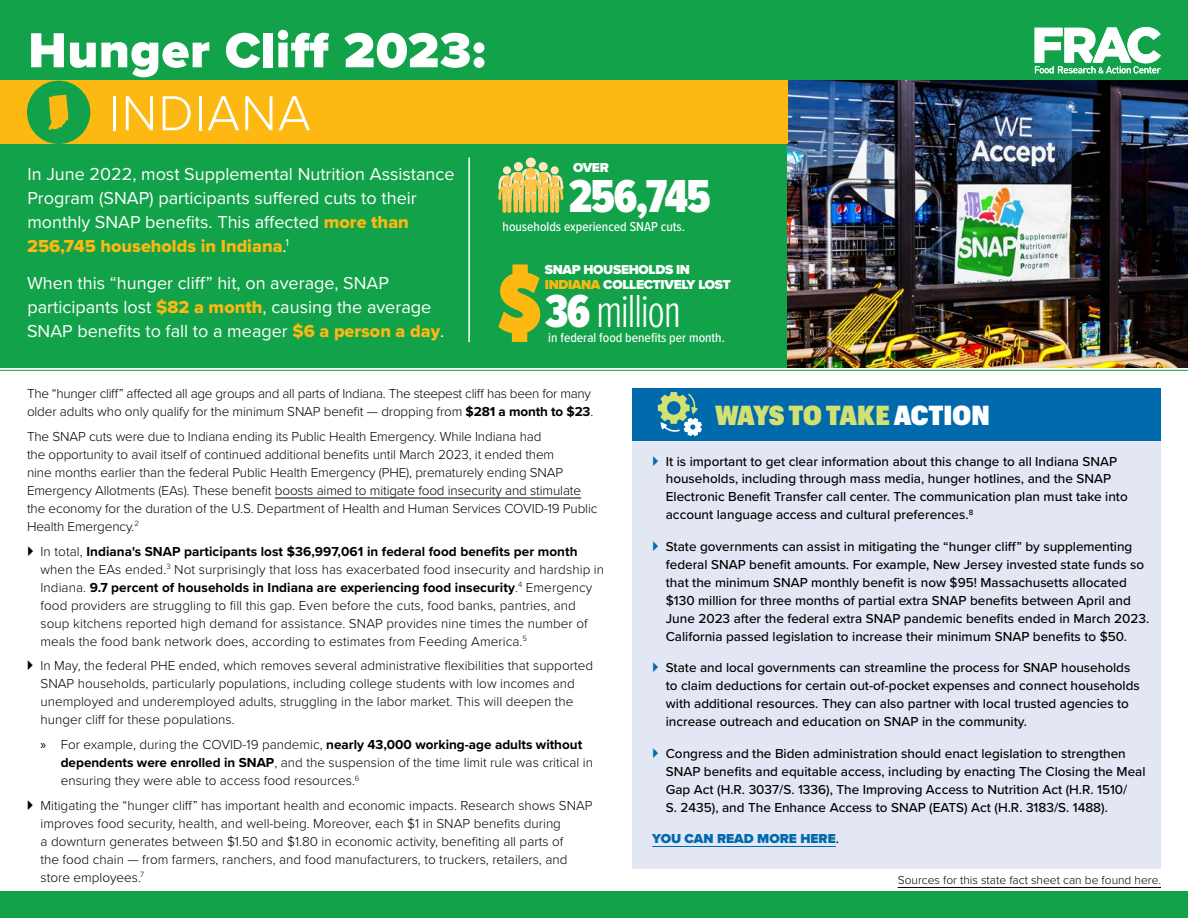
<style>
.page{position:relative;width:1188px;height:918px;background:#fff}
.page>*{position:absolute;margin:0;border:0;box-sizing:border-box;transform-origin:0 0}
.t1{font:900 51px "Proxima Nova";letter-spacing:.015em;color:#fff}
.t2{font:300 51px "Proxima Nova";letter-spacing:.02em;color:#fff}
.t3{font:300 48px "Proxima Nova Ex Cn";letter-spacing:-.03em;color:#fff}
.t4{font:900 48px "Proxima Nova Ex Cn";letter-spacing:-.03em;color:#fff}
.t5{font:27px "Graphik Compact Super";letter-spacing:-.005em;color:#d3e173}
.t6{font:18px/24px "Proxima Nova";color:#fff}
.t7{font:18px "Proxima Nova Extrabld";color:#fdb812}
.t8{font:300 13.5px/18px "Proxima Nova";color:#000}
.t9{font:500 13.5px/18px "Proxima Nova";color:#000}
.t10{font:300 13.5px/18px "Proxima Nova";letter-spacing:-.02em;color:#000}
.t11{font:500 13.5px "Proxima Nova Cond";color:#fff}
.t12{font:900 13.5px/15px "Proxima Nova";letter-spacing:-.025em;color:#fff}
.t13{font:900 13.5px "Proxima Nova";color:#006aad}
.t14{font:300 12px "Proxima Nova";color:#000}
.s1{font-family:"Proxima Nova Extrabld";color:#fdb812}
.s2{font-family:"Proxima Nova";color:#fff}
.s3{color:#fdb812}
.s4{font-weight:900}
.s5{font-weight:700}
.s6{font-family:"Myriad Pro";font-weight:400}
.s7{color:#fff}
.s8{font-weight:500;color:#000}
</style>
<div class="page">
<div style="left:0;top:891px;width:1188px;height:27px;background:#12a24a"></div>
<hr style="left:898px;top:887px;width:263px;height:1px;background:#000">
<div style="left:0;top:0;width:1188px;height:367px;background:#12a24a"></div>
<svg style="left:498px;top:264px;width:42px;height:78px"></svg>
<svg style="left:503px;top:166px;width:8px;height:8px"></svg>
<div style="left:514px;top:162px;width:9px;height:9px;background:#ffe7b9;border-radius:50%"></div>
<svg style="left:551px;top:166px;width:8px;height:8px"></svg>
<div style="left:539px;top:162px;width:9px;height:9px;background:#ffe7b9;border-radius:50%"></div>
<div style="left:526px;top:158px;width:10px;height:10px;background:#ffe7b9;border-radius:50%"></div>
<svg style="left:498px;top:169px;width:65px;height:44px;background:#c8c25f"></svg>
<hr style="left:0;top:370px;width:1188px;height:1px;background:#12a24a">
<img style="left:788px;top:81px;width:400px;height:286px">
<div style="left:0;top:81px;width:788px;height:63px;background:#fdb812"></div>
<hr style="left:275px;top:498px;width:306px;height:1px;background:#000">
<hr style="left:468px;top:158px;width:2px;height:184px;background:#fff">
<div style="left:633px;top:388px;width:528px;height:54px;background:#006aad"></div>
<div style="left:633px;top:441px;width:528px;height:427px;background:#e2e7f3"></div>
<hr style="left:652px;top:846px;width:184px;height:1px;background:#006aad">
<svg style="left:658px;top:392px;width:44px;height:44px"></svg>
<svg style="left:27px;top:81px;width:63px;height:63px"></svg>
<svg style="left:1035px;top:27px;width:126px;height:46px"></svg>
<h1 class="t1" style="left:28px;top:12px;width:459px">Hunger Cliff 2023:</h1>
<h1 class="t2" style="left:109px;top:75px;width:203px">INDIANA</h1>
<h3 class="t6" style="left:27px;top:161px;width:429px">In June 2022, most Supplemental Nutrition Assistance<br>Program (SNAP) participants suffered cuts to their monthly SNAP benefits. This affected <span class="s1">more than</span></h3>
<h3 class="t7" style="left:27px;top:232px;width:263px">256,745 households in Indiana<span class="s2">.</span><sup>1</sup></h3>
<h3 class="t6" style="left:27px;top:271px;width:419px">When this “hunger cliff” hit, on average, SNAP participants lost <span class="s1">$82 a month</span>, causing the average<br>SNAP benefits to fall to a meager <span class="s1">$6 a person a day</span>.</h3>
<p class="t12" style="left:573px;top:160px;width:37px">OVER</p>
<h2 class="t4" style="left:569px;top:161px;width:143px">256,745</h2>
<p class="t11" style="left:503px;top:217px;width:184px">households experienced SNAP cuts.</p>
<p class="t12" style="left:545px;top:262px;width:188px">SNAP HOUSEHOLDS IN<br><span class="s3">INDIANA</span> COLLECTIVELY LOST</p>
<h2 class="t3" style="left:545px;top:276px;width:138px"><span class="s4">36</span> million</h2>
<p class="t11" style="left:548px;top:328px;width:178px">in federal food benefits per month.</p>
<p class="t10" style="left:27px;top:384px;width:568px">The “hunger cliff” affected all age groups and all parts of Indiana. The steepest cliff has been for many older adults who only qualify for the minimum SNAP benefit — dropping from <span class="s5">$281 a month to $23</span>.</p>
<p class="t8" style="left:27px;top:427px;width:572px">The SNAP cuts were due to Indiana ending its Public Health Emergency. While Indiana had<br>the opportunity to avail itself of continued additional benefits until March 2023, it ended them<br>nine months earlier than the federal Public Health Emergency (PHE), prematurely ending SNAP Emergency Allotments (EAs). These benefit boosts aimed to mitigate food insecurity and stimulate the economy for the duration of the U.S. Department of Health and Human Services COVID-19 Public Health Emergency.<sup>2</sup></p>
<p class="t8" style="left:40px;top:542px;width:565px">In total, <span class="s5">Indiana's SNAP participants lost $36,997,061 in federal food benefits per month </span>when the EAs ended.<sup>3</sup> Not surprisingly that loss has exacerbated food insecurity and hardship in Indiana. <span class="s5">9.7 percent of households in Indiana are experiencing food insecurity</span>.<sup>4</sup> Emergency food providers are struggling to fill this gap. Even before the cuts, food banks, pantries, and soup kitchens reported high demand for assistance. SNAP provides nine times the number of meals the food bank network does, according to estimates from Feeding America.<sup>5</sup></p>
<p class="t8" style="left:40px;top:656px;width:554px">In May, the federal PHE ended, which removes several administrative flexibilities that supported SNAP households, particularly populations, including college students with low incomes and unemployed and underemployed adults, struggling in the labor market. This will deepen the hunger cliff for these populations.</p>
<p class="t8" style="left:61px;top:735px;width:534px;text-indent:-20px"><span class="s6">»</span> For example, during the COVID-19 pandemic, <span class="s5">nearly 43,000 working-age adults without dependents were enrolled in SNAP</span>, and the suspension of the time limit rule was critical in ensuring they were able to access food resources.<sup>6</sup></p>
<p class="t8" style="left:40px;top:796px;width:554px">Mitigating the “hunger cliff” has important health and economic impacts. Research shows SNAP improves food security, health, and well-being. Moreover, each $1 in SNAP benefits during<br>a downturn generates between $1.50 and $1.80 in economic activity, benefiting all parts of<br>the food chain — from farmers, ranchers, and food manufacturers, to truckers, retailers, and store employees.<sup>7</sup></p>
<h3 class="t5" style="left:715px;top:395px;width:276px">WAYS TO TAKE <span class="s7">ACTION</span></h3>
<p class="t9" style="left:666px;top:452px;width:463px">It is important to get clear information about this change to all Indiana SNAP households, including through mass media, hunger hotlines, and the SNAP Electronic Benefit Transfer call center. The communication plan must take into account language access and cultural preferences.<sup>8</sup></p>
<p class="t9" style="left:666px;top:537px;width:485px">State governments can assist in mitigating the “hunger cliff” by supplementing federal SNAP benefit amounts. For example, New Jersey invested state funds so that the minimum SNAP monthly benefit is now $95! Massachusetts allocated $130 million for three months of partial extra SNAP benefits between April and June 2023 after the federal extra SNAP pandemic benefits ended in March 2023.<br>California passed legislation to increase their minimum SNAP benefits to $50.</p>
<p class="t9" style="left:666px;top:658px;width:476px">State and local governments can streamline the process for SNAP households to claim deductions for certain out-of-pocket expenses and connect households with additional resources. They can also partner with local trusted agencies to increase outreach and education on SNAP in the community.</p>
<p class="t9" style="left:666px;top:744px;width:481px">Congress and the Biden administration should enact legislation to strengthen SNAP benefits and equitable access, including by enacting The Closing the Meal Gap Act (H.R. 3037/S. 1336), The Improving Access to Nutrition Act (H.R. 1510/<br>S. 2435), and The Enhance Access to SNAP (EATS) Act (H.R. 3183/S. 1488).</p>
<p class="t13" style="left:652px;top:829px;width:188px">YOU CAN READ MORE HERE<span class="s8">.</span></p>
<p class="t14" style="left:898px;top:872px;width:265px">Sources for this state fact sheet can be found here.</p>
</div>
